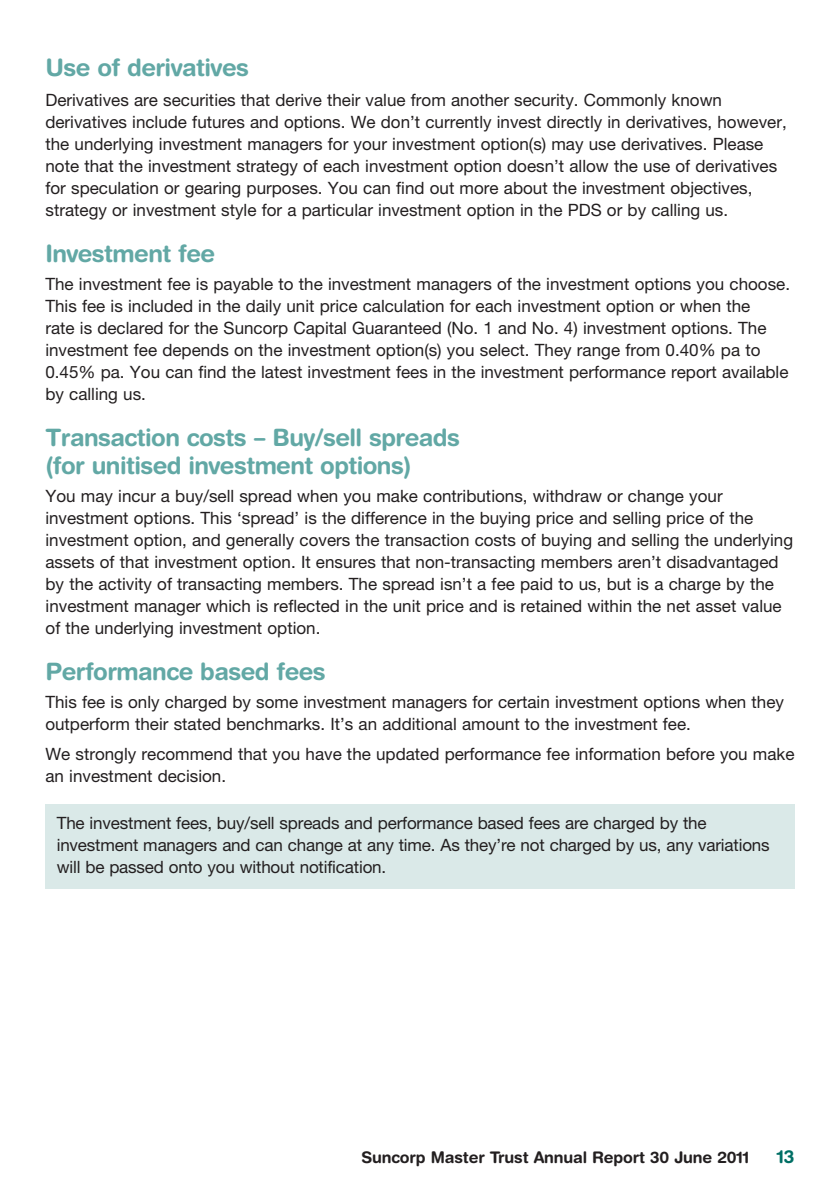
<style>
.page{position:relative;width:840px;height:1191px;background:#fff}
.page>*{position:absolute;margin:0;border:0;box-sizing:border-box;transform-origin:0 0}
.t1{font:700 24px/28.8px "Helvetica Rounded";letter-spacing:-.025em;color:#62a8a5}
.t2{font:700 18px "Helvetica Rounded";color:#006f65}
.t3{font:17px/22px "Helvetica Neue";color:#231f20}
.t4{font:700 16px "Helvetica Rounded";letter-spacing:-.01em;color:#231f20}
</style>
<div class="page">
<div style="left:45px;top:804px;width:749px;height:84px;background:#dae9e8"></div>
<h1 class="t1" style="left:45px;top:52px;width:205px">Use of derivatives</h1>
<p class="t3" style="left:45px;top:89px;width:742px">Derivatives are securities that derive their value from another security. Commonly known derivatives include futures and options. We don’t currently invest directly in derivatives, however, the underlying investment managers for your investment option(s) may use derivatives. Please note that the investment strategy of each investment option doesn’t allow the use of derivatives for speculation or gearing purposes. You can find out more about the investment objectives, strategy or investment style for a particular investment option in the PDS or by calling us.</p>
<h1 class="t1" style="left:45px;top:238px;width:171px">Investment fee</h1>
<p class="t3" style="left:45px;top:272px;width:745px">The investment fee is payable to the investment managers of the investment options you choose.<br>This fee is included in the daily unit price calculation for each investment option or when the<br>rate is declared for the Suncorp Capital Guaranteed (No. 1 and No. 4) investment options. The investment fee depends on the investment option(s) you select. They range from 0.40% pa to 0.45% pa. You can find the latest investment fees in the investment performance report available by calling us.</p>
<h1 class="t1" style="left:45px;top:422px;width:416px">Transaction costs – Buy/sell spreads (for unitised investment options)</h1>
<p class="t3" style="left:45px;top:485px;width:748px">You may incur a buy/sell spread when you make contributions, withdraw or change your investment options. This ‘spread’ is the difference in the buying price and selling price of the investment option, and generally covers the transaction costs of buying and selling the underlying assets of that investment option. It ensures that non-transacting members aren’t disadvantaged by the activity of transacting members. The spread isn’t a fee paid to us, but is a charge by the investment manager which is reflected in the unit price and is retained within the net asset value of the underlying investment option.</p>
<h1 class="t1" style="left:45px;top:656px;width:282px">Performance based fees</h1>
<p class="t3" style="left:45px;top:690px;width:739px">This fee is only charged by some investment managers for certain investment options when they outperform their stated benchmarks. It’s an additional amount to the investment fee.</p>
<p class="t3" style="left:45px;top:742px;width:750px">We strongly recommend that you have the updated performance fee information before you make an investment decision.</p>
<p class="t3" style="left:57px;top:811px;width:714px">The investment fees, buy/sell spreads and performance based fees are charged by the investment managers and can change at any time. As they’re not charged by us, any variations will be passed onto you without notification.</p>
<p class="t4" style="left:361px;top:1147px;width:389px">Suncorp Master Trust Annual Report 30 June 2011</p>
<p class="t2" style="left:776px;top:1145px;width:19px">13</p>
</div>
